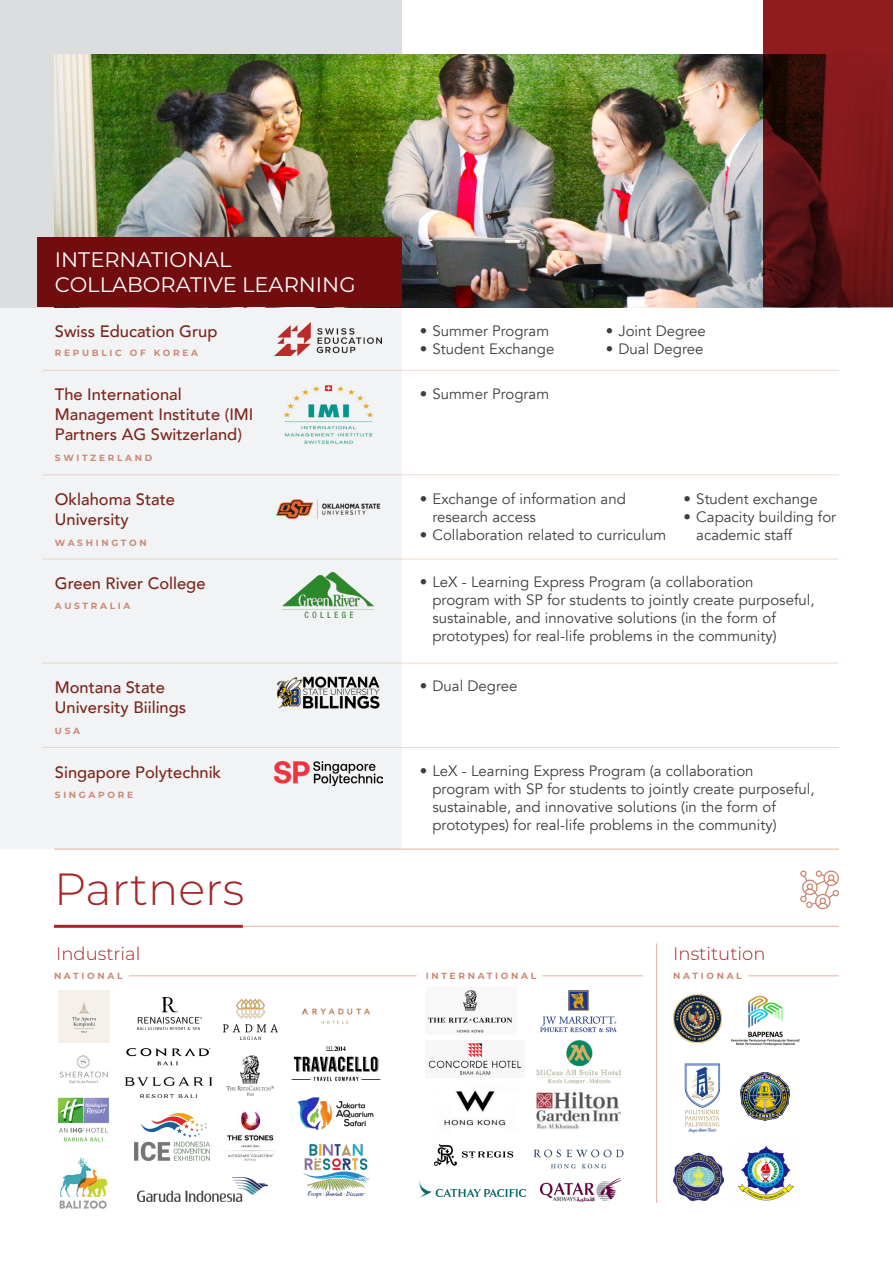
<style>
.page{position:relative;width:893px;height:1263px;background:#fff}
.page>*{position:absolute;margin:0;border:0;box-sizing:border-box;transform-origin:0 0}
.t1{font:300 45px "Montserrat";color:#a72427}
.t2{font:21px/25.2px "Montserrat";color:#fff}
.t3{font:300 18px "Montserrat";color:#a72427}
.t4{font:500 16.5px/19.8px "Avenir";color:#7c241b}
.t5{font:15px/18px "Avenir";color:#3e3e3f}
.t6{font:700 9px "Montserrat";letter-spacing:.3em;color:#cc8874}
</style>
<div class="page">
<img style="left:740px;top:1072px;width:50px;height:49px">
<div style="left:0;top:0;width:402px;height:849px;background:#f2f3f4"></div>
<div style="left:0;top:0;width:402px;height:307px;background:#dcdddf"></div>
<hr style="left:54px;top:849px;width:785px;height:1px;background:#dfb2a1">
<hr style="left:43px;top:370px;width:796px;height:1px;background:#dfb2a1">
<hr style="left:43px;top:474px;width:796px;height:1px;background:#dfb2a1">
<hr style="left:43px;top:559px;width:796px;height:1px;background:#dfb2a1">
<hr style="left:43px;top:747px;width:796px;height:1px;background:#dfb2a1">
<hr style="left:43px;top:663px;width:796px;height:1px;background:#dfb2a1">
<hr style="left:54px;top:926px;width:785px;height:1px;background:#dfb2a1">
<hr style="left:54px;top:925px;width:189px;height:3px;background:#a72427">
<hr style="left:656px;top:943px;width:1px;height:260px;background:#dfb2a1">
<hr style="left:748px;top:975px;width:91px;height:1px;background:#dfb2a1">
<hr style="left:129px;top:975px;width:288px;height:1px;background:#dfb2a1">
<hr style="left:542px;top:975px;width:101px;height:1px;background:#dfb2a1">
<img style="left:54px;top:54px;width:709px;height:253px">
<div style="left:38px;top:237px;width:364px;height:70px;background:#720d0f"></div>
<svg style="left:763px;top:0;width:130px;height:307px;background:#671416"></svg>
<svg style="left:800px;top:870px;width:39px;height:40px"></svg>
<img style="left:59px;top:1158px;width:49px;height:51px">
<img style="left:541px;top:1178px;width:80px;height:23px">
<img style="left:302px;top:1008px;width:68px;height:16px">
<img style="left:303px;top:1144px;width:66px;height:55px">
<img style="left:297px;top:1097px;width:77px;height:33px">
<img style="left:420px;top:1183px;width:105px;height:13px">
<img style="left:138px;top:1178px;width:130px;height:24px">
<img style="left:135px;top:1113px;width:74px;height:47px">
<img style="left:291px;top:1046px;width:90px;height:35px">
<img style="left:673px;top:1152px;width:50px;height:49px">
<img style="left:684px;top:1063px;width:37px;height:70px">
<img style="left:673px;top:995px;width:48px;height:48px">
<img style="left:731px;top:995px;width:69px;height:51px">
<img style="left:284px;top:385px;width:88px;height:59px">
<img style="left:277px;top:676px;width:103px;height:32px">
<img style="left:283px;top:572px;width:91px;height:45px">
<img style="left:275px;top:323px;width:107px;height:32px">
<img style="left:276px;top:499px;width:105px;height:21px">
<img style="left:274px;top:761px;width:108px;height:24px">
<img style="left:428px;top:989px;width:85px;height:44px">
<img style="left:428px;top:1043px;width:94px;height:33px">
<img style="left:540px;top:990px;width:77px;height:43px">
<img style="left:536px;top:1040px;width:84px;height:44px">
<img style="left:533px;top:1149px;width:91px;height:20px">
<img style="left:536px;top:1089px;width:85px;height:41px">
<img style="left:444px;top:1090px;width:62px;height:36px">
<img style="left:433px;top:1143px;width:81px;height:23px">
<img style="left:58px;top:991px;width:51px;height:51px">
<img style="left:138px;top:998px;width:64px;height:31px">
<img style="left:126px;top:1048px;width:85px;height:18px">
<img style="left:57px;top:1097px;width:52px;height:45px">
<img style="left:59px;top:1055px;width:49px;height:29px">
<img style="left:226px;top:1111px;width:49px;height:50px">
<img style="left:226px;top:1054px;width:48px;height:42px">
<img style="left:224px;top:999px;width:53px;height:40px">
<img style="left:125px;top:1078px;width:86px;height:20px">
<img style="left:738px;top:1146px;width:56px;height:55px">
<p class="t2" style="left:55px;top:246px;width:302px">INTERNATIONAL<br>COLLABORATIVE LEARNING</p>
<p class="t4" style="left:55px;top:321px;width:164px">Swiss Education Grup</p>
<p class="t6" style="left:55px;top:347px;width:145px">REPUBLIC OF KOREA</p>
<p class="t4" style="left:55px;top:384px;width:200px">The International<br>Management Institute (IMI<br>Partners AG Switzerland)</p>
<p class="t6" style="left:55px;top:451px;width:99px">SWITZERLAND</p>
<p class="t4" style="left:55px;top:489px;width:122px">Oklahoma State<br>University</p>
<p class="t6" style="left:55px;top:536px;width:93px">WASHINGTON</p>
<p class="t4" style="left:55px;top:572px;width:152px">Green River College</p>
<p class="t6" style="left:55px;top:599px;width:77px">AUSTRALIA</p>
<p class="t4" style="left:55px;top:676px;width:133px">Montana State<br>University Biilings</p>
<p class="t6" style="left:55px;top:724px;width:27px">USA</p>
<p class="t4" style="left:55px;top:761px;width:168px">Singapore Polytechnik</p>
<p class="t6" style="left:55px;top:788px;width:80px">SINGAPORE</p>
<p class="t1" style="left:54px;top:858px;width:192px">Partners</p>
<p class="t5" style="left:420px;top:322px;width:131px">• Summer Program</p>
<p class="t5" style="left:420px;top:340px;width:136px">• Student Exchange</p>
<p class="t5" style="left:420px;top:385px;width:131px">• Summer Program</p>
<p class="t5" style="left:606px;top:322px;width:101px">• Joint Degree</p>
<p class="t5" style="left:606px;top:340px;width:99px">• Dual Degree</p>
<p class="t5" style="left:432px;top:490px;width:195px;text-indent:-13px">• Exchange of information and research access</p>
<p class="t5" style="left:420px;top:526px;width:248px">• Collaboration related to curriculum</p>
<p class="t5" style="left:684px;top:490px;width:136px">• Student exchange</p>
<p class="t5" style="left:696px;top:508px;width:141px;text-indent:-13px">• Capacity building for academic staff</p>
<p class="t5" style="left:432px;top:573px;width:384px;text-indent:-13px">• LeX - Learning Express Program (a collaboration program with SP for students to jointly create purposeful, sustainable, and innovative solutions (in the form of prototypes) for real-life problems in the community)</p>
<p class="t5" style="left:420px;top:677px;width:99px">• Dual Degree</p>
<p class="t5" style="left:432px;top:762px;width:384px;text-indent:-13px">• LeX - Learning Express Program (a collaboration program with SP for students to jointly create purposeful, sustainable, and innovative solutions (in the form of prototypes) for real-life problems in the community)</p>
<p class="t3" style="left:56px;top:941px;width:86px">Industrial</p>
<p class="t3" style="left:673px;top:941px;width:94px">Institution</p>
<p class="t6" style="left:54px;top:970px;width:70px">NATIONAL</p>
<p class="t6" style="left:426px;top:970px;width:112px">INTERNATIONAL</p>
<p class="t6" style="left:673px;top:970px;width:70px">NATIONAL</p>
</div>
